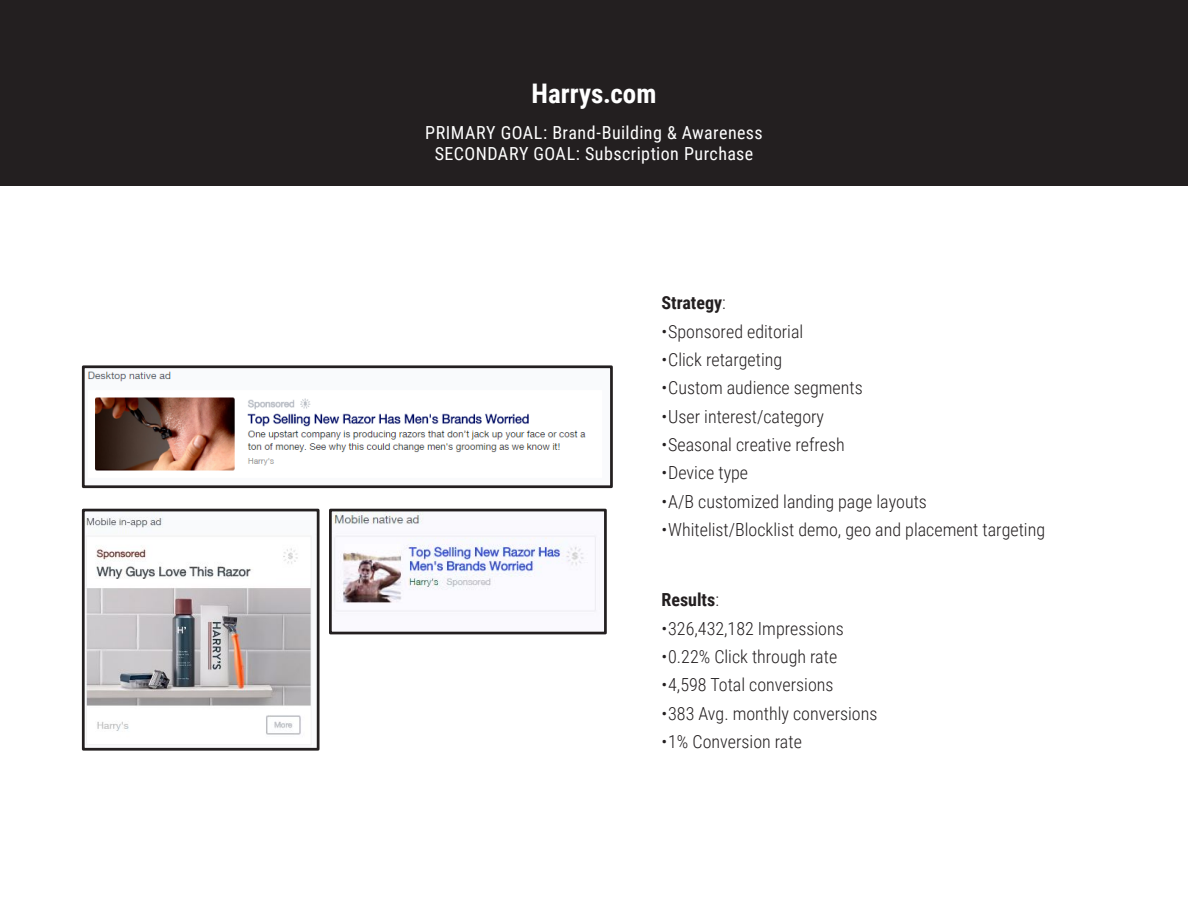
<style>
.page{position:relative;width:1188px;height:918px;background:#fff}
.page>*{position:absolute;margin:0;border:0;box-sizing:border-box;transform-origin:0 0}
.t1{font:700 27px "Roboto Condensed";color:#fff}
.t2{font:300 18px "Roboto Condensed";color:#231f20}
.t3{font:18px "Roboto Condensed";letter-spacing:.025em;color:#fff}
.t4{font:700 18px "Roboto Condensed";color:#231f20}
.s1{font-weight:300}
</style>
<div class="page">
<img style="left:88px;top:371px;width:498px;height:100px">
<div style="left:82px;top:365px;width:531px;height:123px;border:3px solid #231f20"></div>
<img style="left:86px;top:513px;width:226px;height:232px">
<div style="left:82px;top:509px;width:238px;height:242px;border:3px solid #231f20"></div>
<img style="left:333px;top:513px;width:263px;height:99px">
<div style="left:329px;top:509px;width:278px;height:125px;border:3px solid #231f20"></div>
<div style="left:0;top:0;width:1188px;height:186px;background:#231f20"></div>
<p class="t1" style="left:532px;top:74px;width:126px">Harrys.com</p>
<p class="t3" style="left:425px;top:120px;width:339px">PRIMARY GOAL: Brand-Building &amp; Awareness</p>
<p class="t3" style="left:435px;top:141px;width:320px">SECONDARY GOAL: Subscription Purchase</p>
<p class="t4" style="left:662px;top:290px;width:66px">Strategy<span class="s1">:</span></p>
<p class="t2" style="left:662px;top:319px;width:143px">•Sponsored editorial</p>
<p class="t2" style="left:662px;top:347px;width:122px">•Click retargeting</p>
<p class="t2" style="left:662px;top:375px;width:203px">•Custom audience segments</p>
<p class="t2" style="left:662px;top:404px;width:164px">•User interest/category</p>
<p class="t2" style="left:662px;top:432px;width:185px">•Seasonal creative refresh</p>
<p class="t2" style="left:662px;top:460px;width:88px">•Device type</p>
<p class="t2" style="left:662px;top:489px;width:267px">•A/B customized landing page layouts</p>
<p class="t2" style="left:662px;top:517px;width:385px">•Whitelist/Blocklist demo, geo and placement targeting</p>
<p class="t4" style="left:662px;top:587px;width:59px">Results<span class="s1">:</span></p>
<p class="t2" style="left:662px;top:616px;width:184px">•326,432,182 Impressions</p>
<p class="t2" style="left:662px;top:644px;width:177px">•0.22% Click through rate</p>
<p class="t2" style="left:662px;top:672px;width:174px">•4,598 Total conversions</p>
<p class="t2" style="left:662px;top:701px;width:217px">•383 Avg. monthly conversions</p>
<p class="t2" style="left:662px;top:729px;width:142px">•1% Conversion rate</p>
</div>
